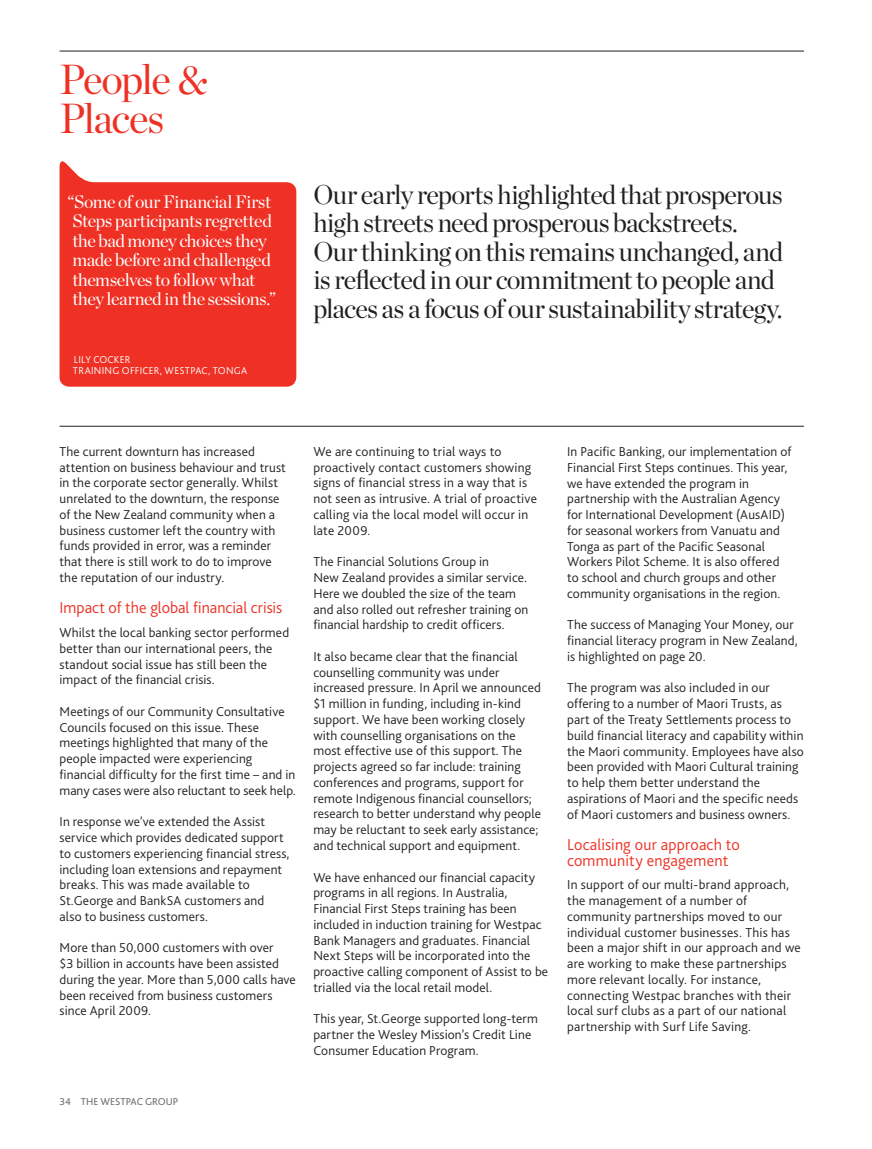
<style>
.page{position:relative;width:872px;height:1149px;background:#fff}
.page>*{position:absolute;margin:0;border:0;box-sizing:border-box;transform-origin:0 0}
.t1{font:42px/39px "Chronicle Display";letter-spacing:-.035em;color:#ee3124}
.t2{font:27px/28.5px "Chronicle Display";letter-spacing:-.025em;color:#231f20}
.t3{font:18px/19.5px "Chronicle Display";letter-spacing:-.025em;color:#fff}
.t4{font:300 16.5px/15.8px "Bliss 2";letter-spacing:.005em;color:#ee3124}
.t5{font:300 13.5px/15.8px "Bliss 2";letter-spacing:.01em;color:#231f20}
.t6{font:300 10.5px "Bliss 2";color:#fff}
.t7{font:10.5px "Bliss 2";color:#6d6e71}
</style>
<div class="page">
<hr style="left:60px;top:426px;width:744px;height:1px;background:#231f20">
<svg style="left:60px;top:161px;width:236px;height:225px;background:#ef4337"></svg>
<hr style="left:60px;top:51px;width:744px;height:1px;background:#231f20">
<h1 class="t1" style="left:60px;top:56px;width:150px">People &amp;<br>Places</h1>
<h3 class="t3" style="left:67px;top:190px;width:210px">“Some of our Financial First<br>Steps participants regretted the bad money choices they made before and challenged themselves to follow what they learned in the sessions.”</h3>
<p class="t6" style="left:74px;top:353px;width:6px">Lily</p>
<p class="t6" style="left:93px;top:353px;width:8px">cocker</p>
<p class="t6" style="left:73px;top:364px;width:2px">training</p>
<p class="t6" style="left:122px;top:364px;width:7px">officer</p>
<p class="t6" style="left:160px;top:364px;width:12px">, westpac</p>
<p class="t6" style="left:208px;top:364px;width:13px">, tonga</p>
<h2 class="t2" style="left:313px;top:178px;width:471px">Our early reports highlighted that prosperous high streets need prosperous backstreets.<br>Our thinking on this remains unchanged, and is reflected in our commitment to people and places as a focus of our sustainability strategy.</h2>
<p class="t5" style="left:60px;top:443px;width:228px">The current downturn has increased attention on business behaviour and trust in the corporate sector generally. Whilst unrelated to the downturn, the response of the New Zealand community when a business customer left the country with funds provided in error, was a reminder that there is still work to do to improve the reputation of our industry.</p>
<p class="t4" style="left:60px;top:599px;width:224px">Impact of the global financial crisis</p>
<p class="t5" style="left:60px;top:624px;width:231px">Whilst the local banking sector performed better than our international peers, the standout social issue has still been the impact of the financial crisis.</p>
<p class="t5" style="left:60px;top:703px;width:238px">Meetings of our Community Consultative Councils focused on this issue. These meetings highlighted that many of the people impacted were experiencing financial difficulty for the first time – and in many cases were also reluctant to seek help.</p>
<p class="t5" style="left:60px;top:813px;width:231px">In response we’ve extended the Assist service which provides dedicated support to customers experiencing financial stress, including loan extensions and repayment breaks. This was made available to St.George and BankSA customers and also to business customers.</p>
<p class="t5" style="left:60px;top:939px;width:238px">More than 50,000 customers with over<br>$3 billion in accounts have been assisted during the year. More than 5,000 calls have been received from business customers since April 2009.</p>
<p class="t7" style="left:60px;top:1094px;width:120px">34 THE WESTPAC GROUP</p>
<p class="t5" style="left:313px;top:443px;width:225px">We are continuing to trial ways to proactively contact customers showing signs of financial stress in a way that is not seen as intrusive. A trial of proactive calling via the local model will occur in late 2009.</p>
<p class="t5" style="left:313px;top:553px;width:216px">The Financial Solutions Group in<br>New Zealand provides a similar service.<br>Here we doubled the size of the team and also rolled out refresher training on financial hardship to credit officers.</p>
<p class="t5" style="left:313px;top:648px;width:229px">It also became clear that the financial counselling community was under increased pressure. In April we announced $1 million in funding, including in-kind support. We have been working closely with counselling organisations on the most effective use of this support. The projects agreed so far include: training conferences and programs, support for remote Indigenous financial counsellors; research to better understand why people may be reluctant to seek early assistance; and technical support and equipment.</p>
<p class="t5" style="left:313px;top:868px;width:236px">We have enhanced our financial capacity programs in all regions. In Australia, Financial First Steps training has been included in induction training for Westpac Bank Managers and graduates. Financial Next Steps will be incorporated into the proactive calling component of Assist to be trialled via the local retail model.</p>
<p class="t5" style="left:313px;top:1010px;width:226px">This year, St.George supported long-term partner the Wesley Mission’s Credit Line<br>Consumer Education Program.</p>
<p class="t5" style="left:567px;top:443px;width:226px">In Pacific Banking, our implementation of Financial First Steps continues. This year, we have extended the program in partnership with the Australian Agency for International Development (AusAID) for seasonal workers from Vanuatu and Tonga as part of the Pacific Seasonal Workers Pilot Scheme. It is also offered to school and church groups and other community organisations in the region.</p>
<p class="t5" style="left:567px;top:616px;width:232px">The success of Managing Your Money, our financial literacy program in New Zealand, is highlighted on page 20.</p>
<p class="t5" style="left:567px;top:679px;width:238px">The program was also included in our offering to a number of Maori Trusts, as part of the Treaty Settlements process to build financial literacy and capability within the Maori community. Employees have also been provided with Maori Cultural training to help them better understand the aspirations of Maori and the specific needs of Maori customers and business owners.</p>
<p class="t4" style="left:567px;top:835px;width:174px">Localising our approach to community engagement</p>
<p class="t5" style="left:567px;top:876px;width:235px">In support of our multi-brand approach, the management of a number of community partnerships moved to our individual customer businesses. This has been a major shift in our approach and we are working to make these partnerships more relevant locally. For instance, connecting Westpac branches with their local surf clubs as a part of our national partnership with Surf Life Saving.</p>
</div>
